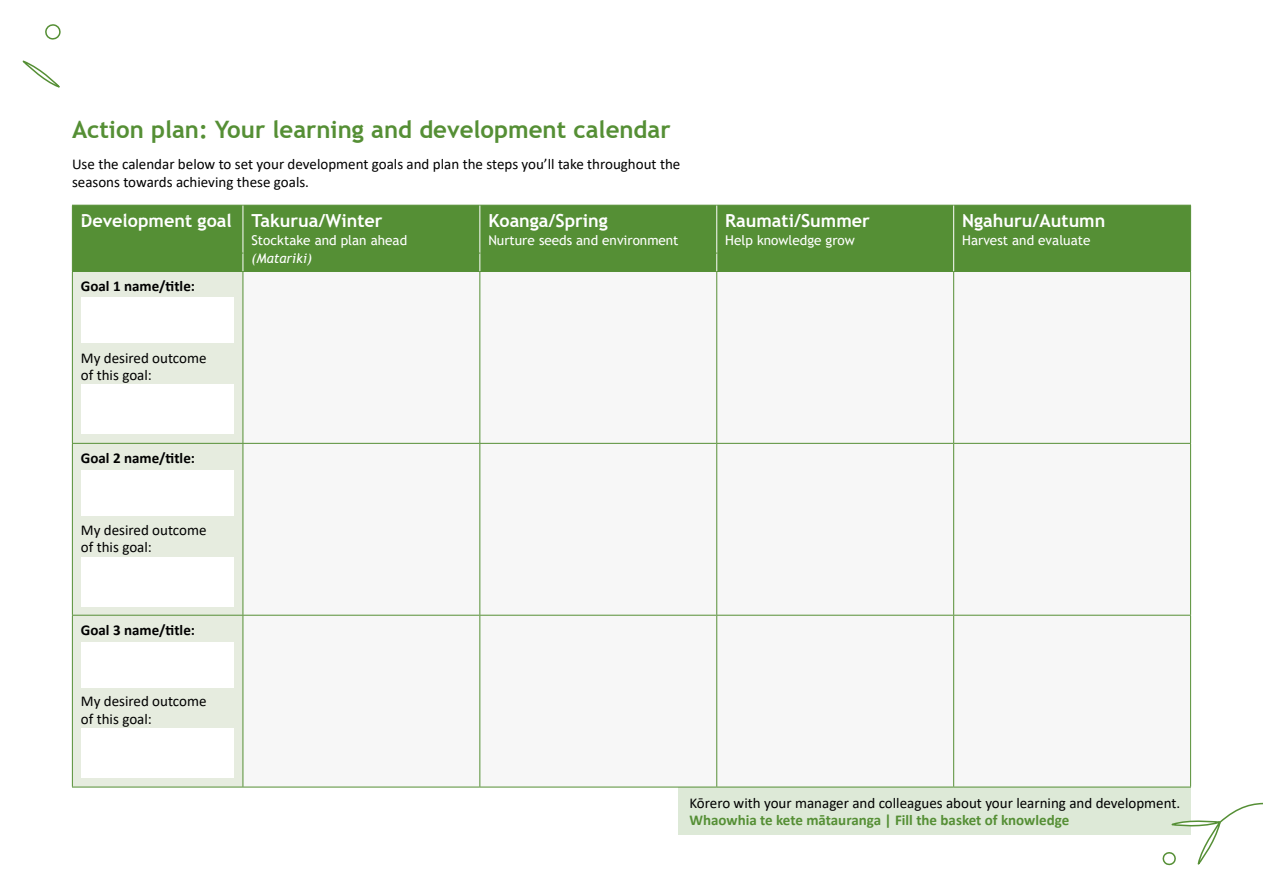
<style>
.page{position:relative;width:1263px;height:893px;background:#fff}
.page>*{position:absolute;margin:0;border:0;box-sizing:border-box;transform-origin:0 0}
.t1{font:700 24px "Trebuchet MS";color:#558f35}
.t2{font:700 18px "Trebuchet MS";color:#fff}
.t3{font:15px/17.2px "Calibri";color:#000}
.t4{font:700 15px "Calibri";color:#558f35}
.t5{font:700 15px "Calibri";color:#000}
.t6{font:13.5px "Trebuchet MS";color:#fff}
.t7{font:italic 13.5px "Trebuchet MS";color:#fff}
</style>
<div class="page">
<div style="left:678px;top:787px;width:513px;height:47px;background:#dde9d7"></div>
<div style="left:73px;top:206px;width:1117px;height:65px;background:#558f35"></div>
<div style="left:73px;top:272px;width:170px;height:515px;background:#e6ecdf"></div>
<svg style="left:244px;top:272px;width:946px;height:515px"></svg>
<hr style="left:72px;top:205px;width:171px;height:1px;background:#558f35">
<hr style="left:72px;top:206px;width:1px;height:65px;background:#558f35">
<hr style="left:243px;top:205px;width:237px;height:1px;background:#558f35">
<hr style="left:480px;top:205px;width:237px;height:1px;background:#558f35">
<hr style="left:717px;top:205px;width:237px;height:1px;background:#558f35">
<hr style="left:954px;top:205px;width:237px;height:1px;background:#558f35">
<hr style="left:1190px;top:206px;width:1px;height:65px;background:#558f35">
<hr style="left:72px;top:271px;width:171px;height:1px;background:#558f35">
<hr style="left:72px;top:272px;width:1px;height:171px;background:#558f35">
<hr style="left:243px;top:271px;width:237px;height:1px;background:#558f35">
<hr style="left:243px;top:272px;width:1px;height:171px;background:#558f35">
<hr style="left:480px;top:271px;width:237px;height:1px;background:#558f35">
<hr style="left:479px;top:272px;width:1px;height:171px;background:#558f35">
<hr style="left:717px;top:271px;width:237px;height:1px;background:#558f35">
<hr style="left:716px;top:272px;width:1px;height:171px;background:#558f35">
<hr style="left:954px;top:271px;width:237px;height:1px;background:#558f35">
<hr style="left:953px;top:272px;width:1px;height:171px;background:#558f35">
<hr style="left:1190px;top:272px;width:1px;height:171px;background:#558f35">
<hr style="left:72px;top:443px;width:171px;height:1px;background:#558f35">
<hr style="left:72px;top:444px;width:1px;height:171px;background:#558f35">
<hr style="left:243px;top:443px;width:237px;height:1px;background:#558f35">
<hr style="left:243px;top:444px;width:1px;height:171px;background:#558f35">
<hr style="left:480px;top:443px;width:237px;height:1px;background:#558f35">
<hr style="left:479px;top:444px;width:1px;height:171px;background:#558f35">
<hr style="left:717px;top:443px;width:237px;height:1px;background:#558f35">
<hr style="left:716px;top:444px;width:1px;height:171px;background:#558f35">
<hr style="left:954px;top:443px;width:237px;height:1px;background:#558f35">
<hr style="left:953px;top:444px;width:1px;height:171px;background:#558f35">
<hr style="left:1190px;top:444px;width:1px;height:171px;background:#558f35">
<hr style="left:72px;top:615px;width:171px;height:1px;background:#558f35">
<hr style="left:72px;top:616px;width:1px;height:171px;background:#558f35">
<hr style="left:243px;top:615px;width:237px;height:1px;background:#558f35">
<hr style="left:243px;top:616px;width:1px;height:171px;background:#558f35">
<hr style="left:480px;top:615px;width:237px;height:1px;background:#558f35">
<hr style="left:479px;top:616px;width:1px;height:171px;background:#558f35">
<hr style="left:717px;top:615px;width:237px;height:1px;background:#558f35">
<hr style="left:716px;top:616px;width:1px;height:171px;background:#558f35">
<hr style="left:954px;top:615px;width:237px;height:1px;background:#558f35">
<hr style="left:953px;top:616px;width:1px;height:171px;background:#558f35">
<hr style="left:1190px;top:616px;width:1px;height:171px;background:#558f35">
<hr style="left:72px;top:787px;width:171px;height:1px;background:#558f35">
<hr style="left:243px;top:787px;width:237px;height:1px;background:#558f35">
<hr style="left:480px;top:787px;width:237px;height:1px;background:#558f35">
<hr style="left:717px;top:787px;width:237px;height:1px;background:#558f35">
<hr style="left:954px;top:787px;width:237px;height:1px;background:#558f35">
<hr style="left:243px;top:206px;width:1px;height:65px;background:#fff">
<hr style="left:479px;top:206px;width:1px;height:65px;background:#fff">
<hr style="left:716px;top:206px;width:1px;height:65px;background:#fff">
<hr style="left:953px;top:206px;width:1px;height:65px;background:#fff">
<svg style="left:82px;top:217px;width:140px;height:1px"></svg>
<svg style="left:82px;top:242px;width:140px;height:1px"></svg>
<svg style="left:233px;top:253px;width:611px;height:1px"></svg>
<div style="left:81px;top:298px;width:153px;height:45px;background:#fff"></div>
<div style="left:81px;top:470px;width:153px;height:46px;background:#fff"></div>
<div style="left:81px;top:642px;width:153px;height:45px;background:#fff"></div>
<div style="left:81px;top:384px;width:153px;height:50px;background:#fff"></div>
<div style="left:81px;top:557px;width:153px;height:49px;background:#fff"></div>
<div style="left:81px;top:728px;width:153px;height:50px;background:#fff"></div>
<svg style="left:22px;top:24px;width:39px;height:64px"></svg>
<svg style="left:1145px;top:802px;width:118px;height:64px"></svg>
<h1 class="t1" style="left:72px;top:114px;width:600px">Action plan: Your learning and development calendar</h1>
<p class="t3" style="left:72px;top:154px;width:610px;line-height:18px">Use the calendar below to set your development goals and plan the steps you’ll take throughout the seasons towards achieving these goals.</p>
<p class="t2" style="left:81px;top:209px;width:303px">Development goal Takurua/Winter</p>
<p class="t6" style="left:251px;top:232px;width:157px">Stocktake and plan ahead</p>
<p class="t7" style="left:251px;top:250px;width:62px">(Matariki)</p>
<p class="t2" style="left:488px;top:209px;width:121px">Koanga/Spring</p>
<p class="t6" style="left:488px;top:232px;width:192px">Nurture seeds and environment</p>
<p class="t5" style="left:81px;top:276px;width:116px">Goal 1 name/title:</p>
<p class="t3" style="left:81px;top:349px;width:127px">My desired outcome of this goal:</p>
<p class="t5" style="left:81px;top:447px;width:116px">Goal 2 name/title:</p>
<p class="t3" style="left:81px;top:521px;width:127px">My desired outcome of this goal:</p>
<p class="t5" style="left:81px;top:619px;width:116px">Goal 3 name/title:</p>
<p class="t3" style="left:81px;top:692px;width:127px">My desired outcome of this goal:</p>
<p class="t2" style="left:725px;top:209px;width:146px">Raumati/Summer</p>
<p class="t6" style="left:725px;top:232px;width:131px">Help knowledge grow</p>
<p class="t2" style="left:962px;top:209px;width:145px">Ngahuru/Autumn</p>
<p class="t6" style="left:962px;top:232px;width:130px">Harvest and evaluate</p>
<p class="t3" style="left:689px;top:793px;width:492px">Kōrero with your manager and colleagues about your learning and development.</p>
<p class="t4" style="left:689px;top:810px;width:381px">Whaowhia te kete mātauranga | Fill the basket of knowledge</p>
</div>
